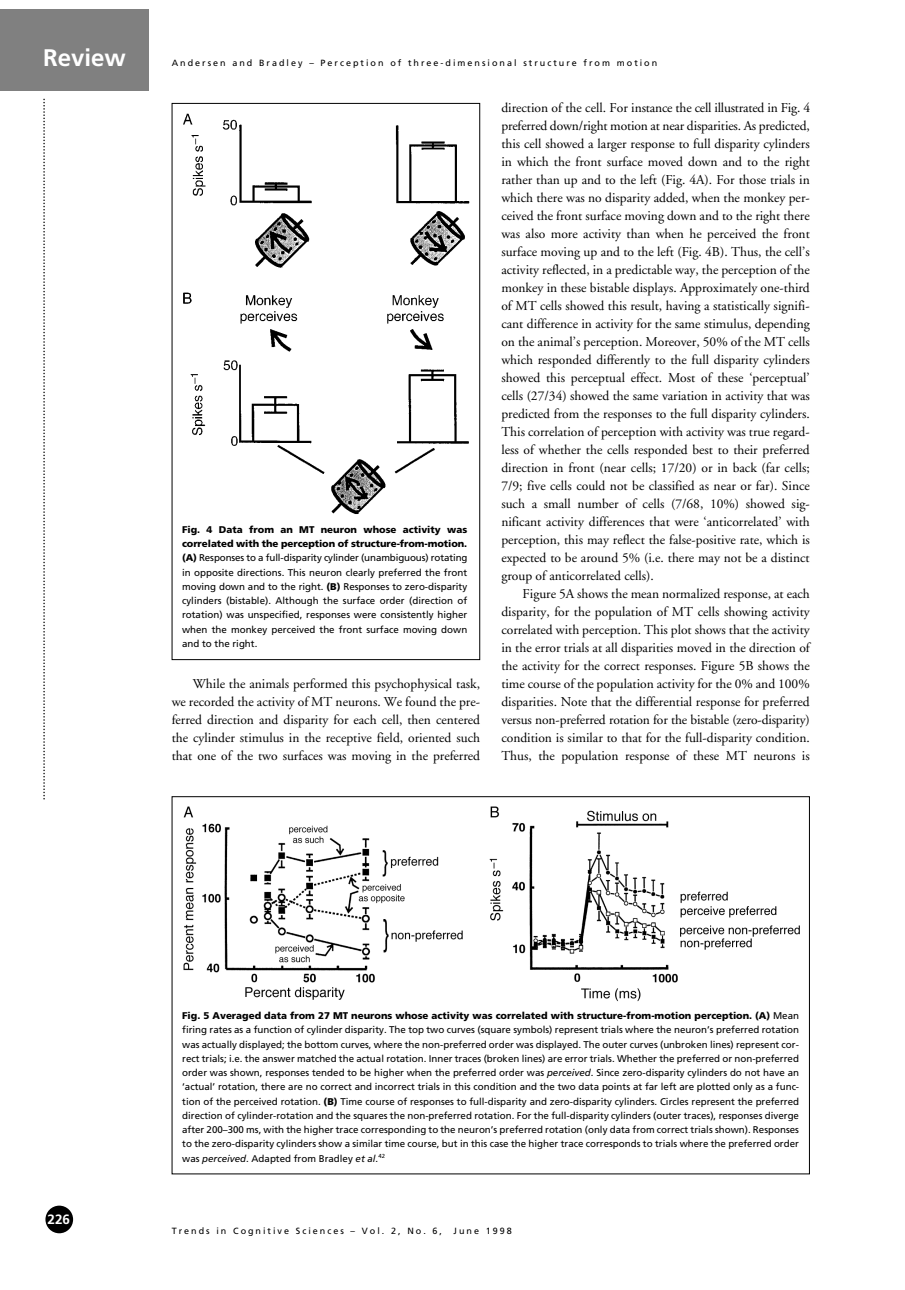
<style>
.page{position:relative;width:905px;height:1290px;background:#fff}
.page>*{position:absolute;margin:0;border:0;box-sizing:border-box;transform-origin:0 0}
.t1{font:700 24px "Frutiger";color:#fff}
.t2{font:13.5px/18px "Adobe Garamond";color:#000;text-align:justify}
.t3{font:700 13.5px "Frutiger";color:#fff}
.t4{font:9.75px/14.2px "Frutiger";color:#000;text-align:justify}
.t5{font:9px "Frutiger";letter-spacing:.22em;color:#000}
.s1{font-weight:900}
.s2{font-style:italic}
</style>
<div class="page">
<div style="left:0;top:9px;width:149px;height:81px;background:#808080"></div>
<svg style="left:43px;top:99px;width:2px;height:701px"></svg>
<div style="left:45px;top:1206px;width:28px;height:27px;background:#000;border-radius:50%"></div>
<img style="left:183px;top:113px;width:286px;height:401px">
<div style="left:172px;top:103px;width:308px;height:557px;border:1px solid #000"></div>
<img style="left:183px;top:806px;width:617px;height:196px">
<h1 class="t1" style="left:43px;top:49px;width:84px">Review</h1>
<p class="t5" style="left:172px;top:59px;width:487px">Andersen and Bradley – Perception of three-dimensional structure from motion</p>
<p class="t4" style="left:182px;top:523px;width:287px"><span class="s1">Fig. 4 Data from an MT neuron whose activity was correlated with the perception of structure-from-motion. (A)</span> Responses to a full-disparity cylinder (unambiguous) rotating in opposite directions. This neuron clearly preferred the front moving down and to the right. <span class="s1">(B)</span> Responses to zero-disparity cylinders (bistable). Although the surface order (direction of rotation) was unspecified, responses were consistently higher when the monkey perceived the front surface moving down and to the right.</p>
<p class="t2" style="left:172px;top:676px;width:310px;text-indent:21px">While the animals performed this psychophysical task, we recorded the activity of MT neurons. We found the pre&shy;ferred direction and disparity for each cell, then centered the cylinder stimulus in the receptive field, oriented such that one of the two surfaces was moving in the preferred</p>
<p class="t2" style="left:501px;top:100px;width:310px">direction of the cell. For instance the cell illustrated in Fig. 4 preferred down/right motion at near disparities. As predicted, this cell showed a larger response to full disparity cylinders in which the front surface moved down and to the right rather than up and to the left (Fig. 4A). For those trials in which there was no disparity added, when the monkey per&shy;ceived the front surface moving down and to the right there was also more activity than when he perceived the front surface moving up and to the left (Fig. 4B). Thus, the cell’s activity reflected, in a predictable way, the perception of the monkey in these bistable displays. Approximately one-third of MT cells showed this result, having a statistically signifi&shy;cant difference in activity for the same stimulus, depending on the animal’s perception. Moreover, 50% of the MT cells which responded differently to the full disparity cylinders showed this perceptual effect. Most of these ‘perceptual’ cells (27/34) showed the same variation in activity that was predicted from the responses to the full disparity cylinders.<br>This correlation of perception with activity was true regard&shy;less of whether the cells responded best to their preferred direction in front (near cells; 17/20) or in back (far cells; 7/9; five cells could not be classified as near or far). Since such a small number of cells (7/68, 10%) showed sig&shy;nificant activity differences that were ‘anticorrelated’ with perception, this may reflect the false-positive rate, which is expected to be around 5% (i.e. there may not be a distinct group of anticorrelated cells).</p>
<p class="t2" style="left:501px;top:586px;width:310px;text-indent:21px">Figure 5A shows the mean normalized response, at each disparity, for the population of MT cells showing activity correlated with perception. This plot shows that the activity in the error trials at all disparities moved in the direction of the activity for the correct responses. Figure 5B shows the time course of the population activity for the 0% and 100% disparities. Note that the differential response for preferred versus non-preferred rotation for the bistable (zero-disparity) condition is similar to that for the full-disparity condition.<br>Thus, the population response of these MT neurons is</p>
<p class="t3" style="left:48px;top:1215px;width:24px">226</p>
<p class="t4" style="left:182px;top:1010px;width:618px"><span class="s1">Fig. 5 Averaged data from 27 MT neurons whose activity was correlated with structure-from-motion perception. (A)</span> Mean firing rates as a function of cylinder disparity. The top two curves (square symbols) represent trials where the neuron’s preferred rotation was actually displayed; the bottom curves, where the non-preferred order was displayed. The outer curves (unbroken lines) represent cor&shy;rect trials; i.e. the answer matched the actual rotation. Inner traces (broken lines) are error trials. Whether the preferred or non-preferred order was shown, responses tended to be higher when the preferred order was <span class="s2">perceived</span>. Since zero-disparity cylinders do not have an ‘actual’ rotation, there are no correct and incorrect trials in this condition and the two data points at far left are plotted only as a func&shy;tion of the perceived rotation. <span class="s1">(B)</span> Time course of responses to full-disparity and zero-disparity cylinders. Circles represent the preferred direction of cylinder-rotation and the squares the non-preferred rotation. For the full-disparity cylinders (outer traces), responses diverge after 200–300 ms, with the higher trace corresponding to the neuron’s preferred rotation (only data from correct trials shown). Responses to the zero-disparity cylinders show a similar time course, but in this case the higher trace corresponds to trials where the preferred order was <span class="s2">perceived</span>. Adapted from Bradley <span class="s2">et al.</span><sup>42</sup></p>
<p class="t5" style="left:172px;top:1228px;width:272px">Trends in Cognitive Sciences – Vol. 2, No. 6,</p>
<p class="t5" style="left:453px;top:1228px;width:60px">June 1998</p>
</div>
